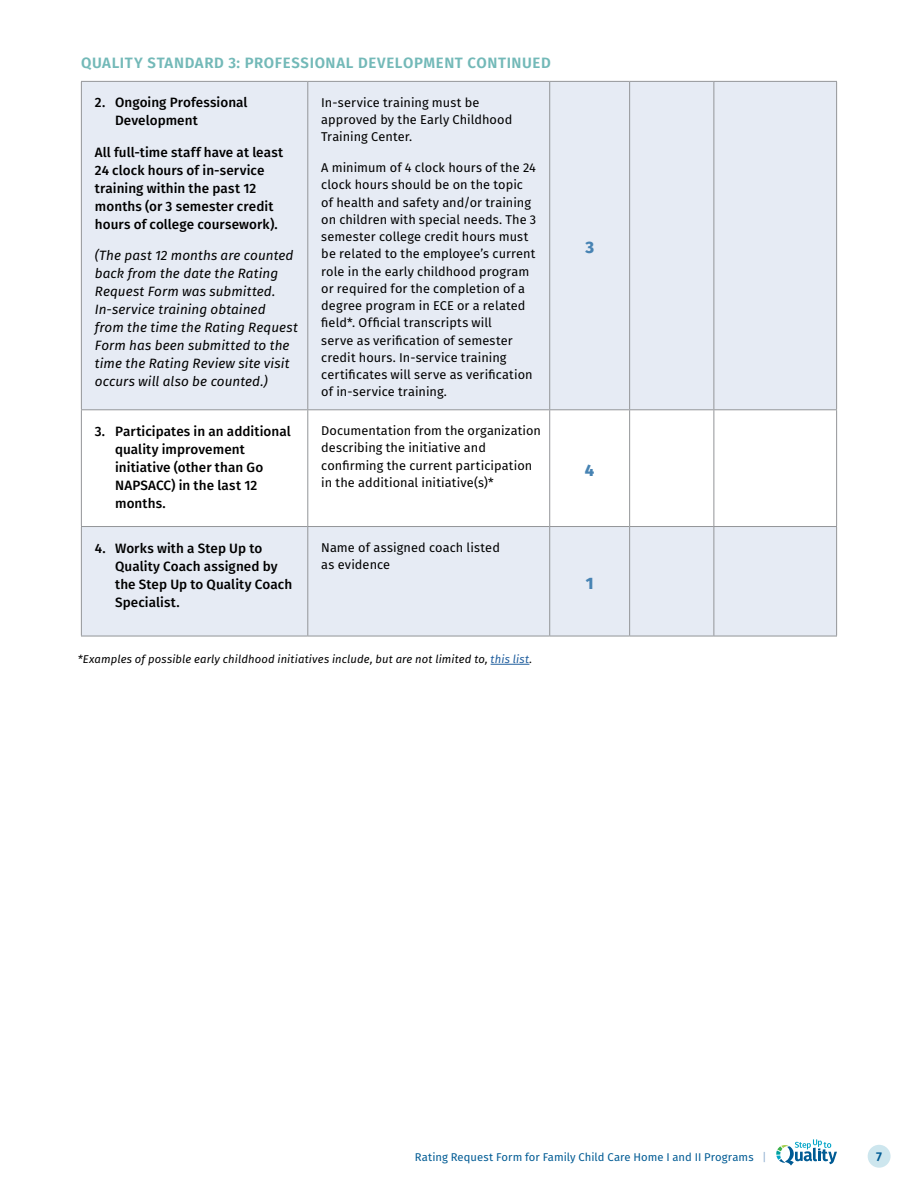
<style>
.page{position:relative;width:918px;height:1188px;background:#fff}
.page>*{position:absolute;margin:0;border:0;box-sizing:border-box;transform-origin:0 0}
.t1{font:800 16.5px "Fira Sans";color:#4783b3}
.t2{font:600 15px "Fira Sans";letter-spacing:.04em;color:#73b9b8}
.t3{font:500 13.5px/18px "Fira Sans";letter-spacing:.005em;color:#000}
.t4{font:italic 13.5px/18px "Fira Sans";letter-spacing:.005em;color:#000}
.t5{font:12.75px/17.2px "Fira Sans";letter-spacing:.005em;color:#000}
.t6{font:600 12.75px "Fira Sans";color:#005b94}
.t7{font:italic 11.25px "Fira Sans";letter-spacing:.01em;color:#000}
.t8{font:11.25px "Fira Sans";letter-spacing:.005em;color:#005b94}
.s1{color:#205e9e}
.s2{color:#92b0d1}
</style>
<div class="page">
<div style="left:868px;top:1145px;width:23px;height:23px;background:#cde6ee;border-radius:50%"></div>
<svg style="left:776px;top:1139px;width:61px;height:27px"></svg>
<svg style="left:82px;top:82px;width:754px;height:554px;fill:#e6ebf4"></svg>
<hr style="left:81px;top:82px;width:1px;height:327px;background:#939598">
<hr style="left:836px;top:82px;width:1px;height:327px;background:#939598">
<hr style="left:81px;top:409px;width:227px;height:1px;background:#939598">
<hr style="left:81px;top:410px;width:1px;height:116px;background:#939598">
<hr style="left:308px;top:409px;width:242px;height:1px;background:#939598">
<hr style="left:550px;top:409px;width:80px;height:1px;background:#939598">
<hr style="left:630px;top:409px;width:84px;height:1px;background:#939598">
<hr style="left:714px;top:409px;width:123px;height:1px;background:#939598">
<hr style="left:836px;top:410px;width:1px;height:116px;background:#939598">
<hr style="left:81px;top:526px;width:227px;height:1px;background:#939598">
<hr style="left:81px;top:527px;width:1px;height:109px;background:#939598">
<hr style="left:308px;top:526px;width:242px;height:1px;background:#939598">
<hr style="left:550px;top:526px;width:80px;height:1px;background:#939598">
<hr style="left:630px;top:526px;width:84px;height:1px;background:#939598">
<hr style="left:714px;top:526px;width:123px;height:1px;background:#939598">
<hr style="left:836px;top:527px;width:1px;height:109px;background:#939598">
<hr style="left:81px;top:636px;width:227px;height:1px;background:#939598">
<hr style="left:308px;top:636px;width:242px;height:1px;background:#939598">
<hr style="left:550px;top:636px;width:80px;height:1px;background:#939598">
<hr style="left:630px;top:636px;width:84px;height:1px;background:#939598">
<hr style="left:714px;top:636px;width:123px;height:1px;background:#939598">
<hr style="left:81px;top:81px;width:227px;height:1px;background:#939598">
<hr style="left:308px;top:81px;width:242px;height:1px;background:#939598">
<hr style="left:550px;top:81px;width:80px;height:1px;background:#939598">
<hr style="left:630px;top:81px;width:84px;height:1px;background:#939598">
<hr style="left:714px;top:81px;width:123px;height:1px;background:#939598">
<hr style="left:307px;top:82px;width:1px;height:327px;background:#939598">
<hr style="left:549px;top:82px;width:1px;height:327px;background:#939598">
<hr style="left:629px;top:82px;width:1px;height:327px;background:#939598">
<hr style="left:714px;top:82px;width:1px;height:327px;background:#939598">
<hr style="left:307px;top:410px;width:1px;height:116px;background:#939598">
<hr style="left:549px;top:410px;width:1px;height:116px;background:#939598">
<hr style="left:629px;top:410px;width:1px;height:116px;background:#939598">
<hr style="left:714px;top:410px;width:1px;height:116px;background:#939598">
<hr style="left:307px;top:527px;width:1px;height:109px;background:#939598">
<hr style="left:549px;top:527px;width:1px;height:109px;background:#939598">
<hr style="left:629px;top:527px;width:1px;height:109px;background:#939598">
<hr style="left:714px;top:527px;width:1px;height:109px;background:#939598">
<hr style="left:491px;top:664px;width:38px;height:1px;background:#205e9e">
<p class="t2" style="left:81px;top:50px;width:471px">QUALITY STANDARD 3: PROFESSIONAL DEVELOPMENT CONTINUED</p>
<p class="t3" style="left:115px;top:93px;width:134px;text-indent:-20px">2. Ongoing Professional<br>Development</p>
<p class="t3" style="left:95px;top:143px;width:190px">All full-time staff have at least<br>24 clock hours of in-service training within the past 12 months (or 3 semester credit hours of college coursework).</p>
<p class="t4" style="left:95px;top:246px;width:205px">(The past 12 months are counted back from the date the Rating<br>Request Form was submitted.<br>In-service training obtained from the time the Rating Request<br>Form has been submitted to the time the Rating Review site visit occurs will also be counted.)</p>
<p class="t5" style="left:321px;top:93px;width:193px">In-service training must be approved by the Early Childhood<br>Training Center.</p>
<p class="t5" style="left:321px;top:159px;width:216px">A minimum of 4 clock hours of the 24 clock hours should be on the topic of health and safety and/or training on children with special needs. The 3 semester college credit hours must be related to the employee’s current role in the early childhood program or required for the completion of a degree program in ECE or a related field*. Official transcripts will<br>serve as verification of semester credit hours. In-service training certificates will serve as verification of in-service training.</p>
<p class="t3" style="left:115px;top:422px;width:177px;text-indent:-20px">3. Participates in an additional quality improvement initiative (other than Go<br>NAPSACC) in the last 12 months.</p>
<p class="t5" style="left:321px;top:422px;width:221px">Documentation from the organization describing the initiative and confirming the current participation in the additional initiative(s)*</p>
<p class="t3" style="left:115px;top:538px;width:179px;text-indent:-20px">4. Works with a Step Up to<br>Quality Coach assigned by the Step Up to Quality Coach<br>Specialist.</p>
<p class="t5" style="left:321px;top:539px;width:180px">Name of assigned coach listed as evidence</p>
<p class="t7" style="left:78px;top:651px;width:456px">*Examples of possible early childhood initiatives include, but are not limited to, <span class="s1">this list</span>.</p>
<p class="t1" style="left:585px;top:233px;width:10px">3</p>
<p class="t1" style="left:585px;top:456px;width:11px">4</p>
<p class="t1" style="left:586px;top:569px;width:9px">1</p>
<p class="t8" style="left:415px;top:1149px;width:353px">Rating Request Form for Family Child Care Home I and II Programs <span class="s2">|</span></p>
<p class="t6" style="left:876px;top:1146px;width:7px">7</p>
</div>
